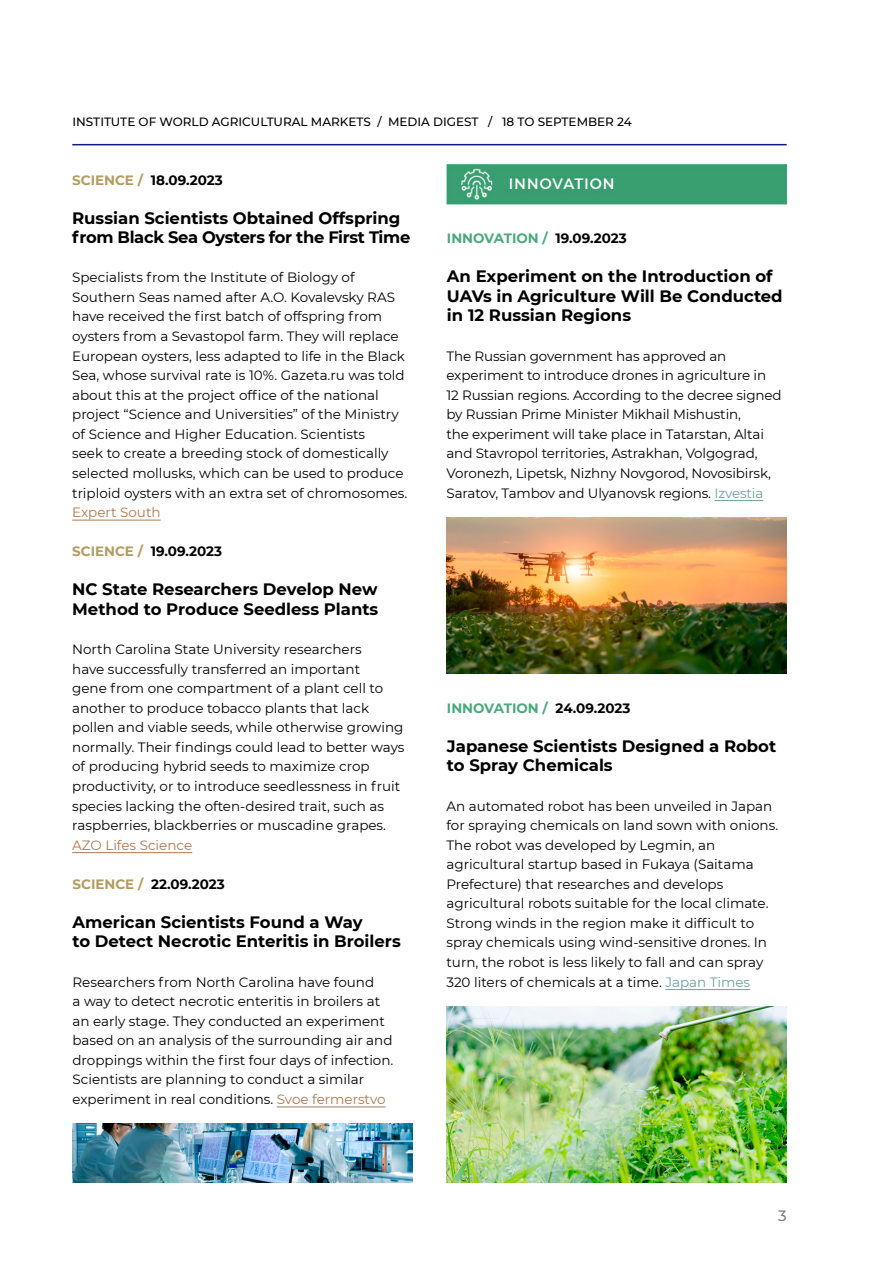
<style>
.page{position:relative;width:893px;height:1263px;background:#fff}
.page>*{position:absolute;margin:0;border:0;box-sizing:border-box;transform-origin:0 0}
.t1{font:700 16.5px/19.5px "Montserrat";color:#000}
.t2{font:500 15px "Montserrat";color:#817f7d}
.t3{font:13.5px/19.5px "Montserrat";color:#000}
.t4{font:700 13.5px "Montserrat";color:#000}
.t5{font:700 13.5px "Montserrat";color:#4aa97b}
.t6{font:13.5px "Montserrat";color:#ae7950}
.t7{font:500 12px "Montserrat";color:#000}
.s1{color:#b49b60}
.s2{color:#ae7950}
.s3{color:#000}
.s4{color:#73a0a1}
</style>
<div class="page">
<hr style="left:72px;top:144px;width:715px;height:1px;background:#131a7d">
<hr style="left:72px;top:520px;width:89px;height:1px;background:#ae7950">
<hr style="left:72px;top:852px;width:120px;height:1px;background:#ae7950">
<hr style="left:277px;top:1106px;width:109px;height:1px;background:#ae7950">
<hr style="left:714px;top:500px;width:49px;height:1px;background:#73a0a1">
<hr style="left:665px;top:989px;width:85px;height:1px;background:#73a0a1">
<img style="left:447px;top:165px;width:340px;height:39px">
<img style="left:72px;top:1123px;width:340px;height:59px">
<img style="left:446px;top:517px;width:341px;height:157px">
<img style="left:446px;top:1006px;width:341px;height:176px">
<p class="t7" style="left:72px;top:113px;width:561px">INSTITUTE OF WORLD AGRICULTURAL MARKETS / MEDIA DIGEST / 18 TO SEPTEMBER 24</p>
<p class="t4" style="left:72px;top:170px;width:152px"><span class="s1">SCIENCE /</span> 18.09.2023</p>
<p class="t1" style="left:72px;top:207px;width:340px">Russian Scientists Obtained Offspring from Black Sea Oysters for the First Time</p>
<p class="t3" style="left:72px;top:267px;width:337px">Specialists from the Institute of Biology of Southern Seas named after A.O. Kovalevsky RAS have received the first batch of offspring from oysters from a Sevastopol farm. They will replace European oysters, less adapted to life in the Black Sea, whose survival rate is 10%. Gazeta.ru was told about this at the project office of the national project “Science and Universities” of the Ministry of Science and Higher Education. Scientists<br>seek to create a breeding stock of domestically selected mollusks, which can be used to produce triploid oysters with an extra set of chromosomes.</p>
<p class="t6" style="left:72px;top:503px;width:90px">Expert South</p>
<p class="t4" style="left:72px;top:542px;width:151px"><span class="s1">SCIENCE /</span> 19.09.2023</p>
<p class="t1" style="left:72px;top:579px;width:308px">NC State Researchers Develop New<br>Method to Produce Seedless Plants</p>
<p class="t3" style="left:72px;top:639px;width:334px">North Carolina State University researchers<br>have successfully transferred an important<br>gene from one compartment of a plant cell to another to produce tobacco plants that lack pollen and viable seeds, while otherwise growing normally. Their findings could lead to better ways of producing hybrid seeds to maximize crop productivity, or to introduce seedlessness in fruit species lacking the often-desired trait, such as raspberries, blackberries or muscadine grapes.</p>
<p class="t6" style="left:72px;top:835px;width:122px">AZO Lifes Science</p>
<p class="t4" style="left:72px;top:874px;width:154px"><span class="s1">SCIENCE /</span> 22.09.2023</p>
<p class="t1" style="left:72px;top:911px;width:330px">American Scientists Found a Way<br>to Detect Necrotic Enteritis in Broilers</p>
<p class="t3" style="left:72px;top:971px;width:322px">Researchers from North Carolina have found<br>a way to detect necrotic enteritis in broilers at an early stage. They conducted an experiment based on an analysis of the surrounding air and droppings within the first four days of infection.<br>Scientists are planning to conduct a similar experiment in real conditions. <span class="s2">Svoe fermerstvo</span></p>
<p class="t5" style="left:447px;top:229px;width:181px">INNOVATION / <span class="s3">19.09.2023</span></p>
<p class="t1" style="left:447px;top:266px;width:337px">An Experiment on the Introduction of<br>UAVs in Agriculture Will Be Conducted in 12 Russian Regions</p>
<p class="t3" style="left:446px;top:346px;width:337px">The Russian government has approved an experiment to introduce drones in agriculture in 12 Russian regions. According to the decree signed by Russian Prime Minister Mikhail Mishustin,<br>the experiment will take place in Tatarstan, Altai and Stavropol territories, Astrakhan, Volgograd, Voronezh, Lipetsk, Nizhny Novgorod, Novosibirsk, Saratov, Tambov and Ulyanovsk regions. <span class="s4">Izvestia</span></p>
<p class="t5" style="left:447px;top:698px;width:185px">INNOVATION / <span class="s3">24.09.2023</span></p>
<p class="t1" style="left:447px;top:735px;width:331px">Japanese Scientists Designed a Robot to Spray Chemicals</p>
<p class="t3" style="left:446px;top:795px;width:333px">An automated robot has been unveiled in Japan for spraying chemicals on land sown with onions.<br>The robot was developed by Legmin, an agricultural startup based in Fukaya (Saitama Prefecture) that researches and develops agricultural robots suitable for the local climate.<br>Strong winds in the region make it difficult to spray chemicals using wind-sensitive drones. In turn, the robot is less likely to fall and can spray 320 liters of chemicals at a time. <span class="s4">Japan Times</span></p>
<p class="t2" style="left:778px;top:1205px;width:10px">3</p>
</div>
